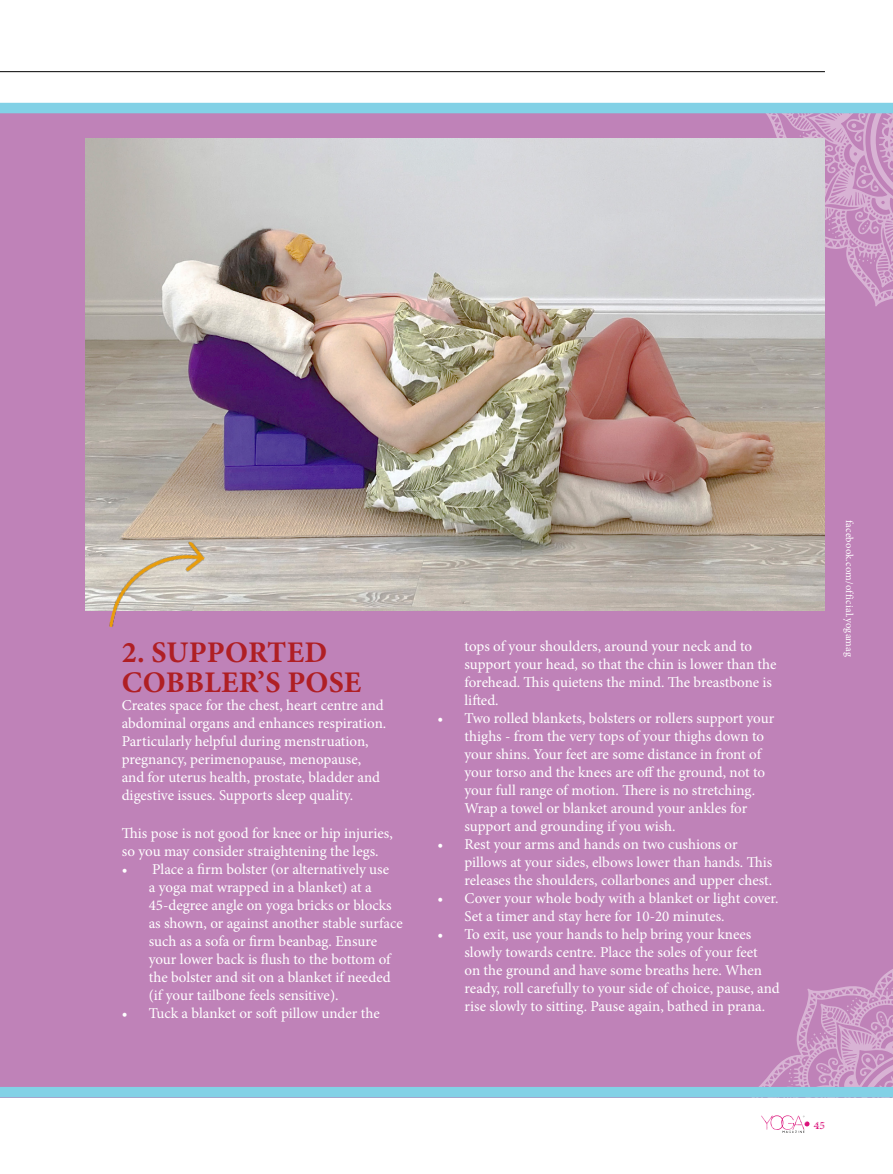
<style>
.page{position:relative;width:893px;height:1174px;background:#fff}
.page>*{position:absolute;margin:0;border:0;box-sizing:border-box;transform-origin:0 0}
.t1{font:700 30px/30px "Minion Pro";letter-spacing:.01em;color:#af1f24}
.t2{font:15px/18px "Minion Pro";letter-spacing:-.005em;color:#fff}
.t3{font:700 11.25px "Minion Pro";color:#db117a}
.t4{font:10.5px "Minion Pro";letter-spacing:.02em;color:#fff}
</style>
<div class="page">
<div style="left:0;top:110px;width:893px;height:987px;background:#bf82b8"></div>
<svg style="left:747px;top:969px;width:146px;height:164px"></svg>
<svg style="left:762px;top:72px;width:131px;height:234px"></svg>
<div style="left:0;top:103px;width:893px;height:10px;background:#82d1e6"></div>
<div style="left:0;top:1087px;width:893px;height:10px;background:#82d1e6"></div>
<hr style="left:0;top:71px;width:825px;height:1px;background:#000">
<img style="left:85px;top:139px;width:740px;height:472px">
<img style="left:109px;top:528px;width:98px;height:99px">
<h1 class="t1" style="left:122px;top:637px;width:241px">2. SUPPORTED<br>COBBLER’S POSE</h1>
<p class="t2" style="left:122px;top:696px;width:266px">Creates space for the chest, heart centre and abdominal organs and enhances respiration.<br>Particularly helpful during menstruation, pregnancy, perimenopause, menopause, and for uterus health, prostate, bladder and digestive issues. Supports sleep quality.</p>
<p class="t2" style="left:122px;top:824px;width:273px">This pose is not good for knee or hip injuries, so you may consider straightening the legs.</p>
<p class="t2" style="left:149px;top:860px;width:256px;text-indent:-27px">• Place a firm bolster (or alternatively use<br>a yoga mat wrapped in a blanket) at a 45-degree angle on yoga bricks or blocks as shown, or against another stable surface such as a sofa or firm beanbag. Ensure your lower back is flush to the bottom of the bolster and sit on a blanket if needed (if your tailbone feels sensitive).</p>
<p class="t2" style="left:122px;top:1004px;width:260px">• Tuck a blanket or soft pillow under the</p>
<p class="t2" style="left:464px;top:637px;width:314px">tops of your shoulders, around your neck and to support your head, so that the chin is lower than the forehead. This quietens the mind. The breastbone is lifted.</p>
<p class="t2" style="left:464px;top:709px;width:311px;text-indent:-27px">• Two rolled blankets, bolsters or rollers support your thighs - from the very tops of your thighs down to your shins. Your feet are some distance in front of your torso and the knees are off the ground, not to your full range of motion. There is no stretching.<br>Wrap a towel or blanket around your ankles for support and grounding if you wish.</p>
<p class="t2" style="left:464px;top:835px;width:309px;text-indent:-27px">• Rest your arms and hands on two cushions or pillows at your sides, elbows lower than hands. This releases the shoulders, collarbones and upper chest.</p>
<p class="t2" style="left:464px;top:889px;width:316px;text-indent:-27px">• Cover your whole body with a blanket or light cover.<br>Set a timer and stay here for 10-20 minutes.</p>
<p class="t2" style="left:464px;top:925px;width:317px;text-indent:-27px">• To exit, use your hands to help bring your knees slowly towards centre. Place the soles of your feet<br>on the ground and have some breaths here. When ready, roll carefully to your side of choice, pause, and rise slowly to sitting. Pause again, bathed in prana.</p>
<p class="t4" style="left:857px;top:520px;width:138px;rotate:90deg">facebook.com/official.yogamag</p>
<p class="t3" style="left:814px;top:1117px;width:13px">45</p>
</div>
